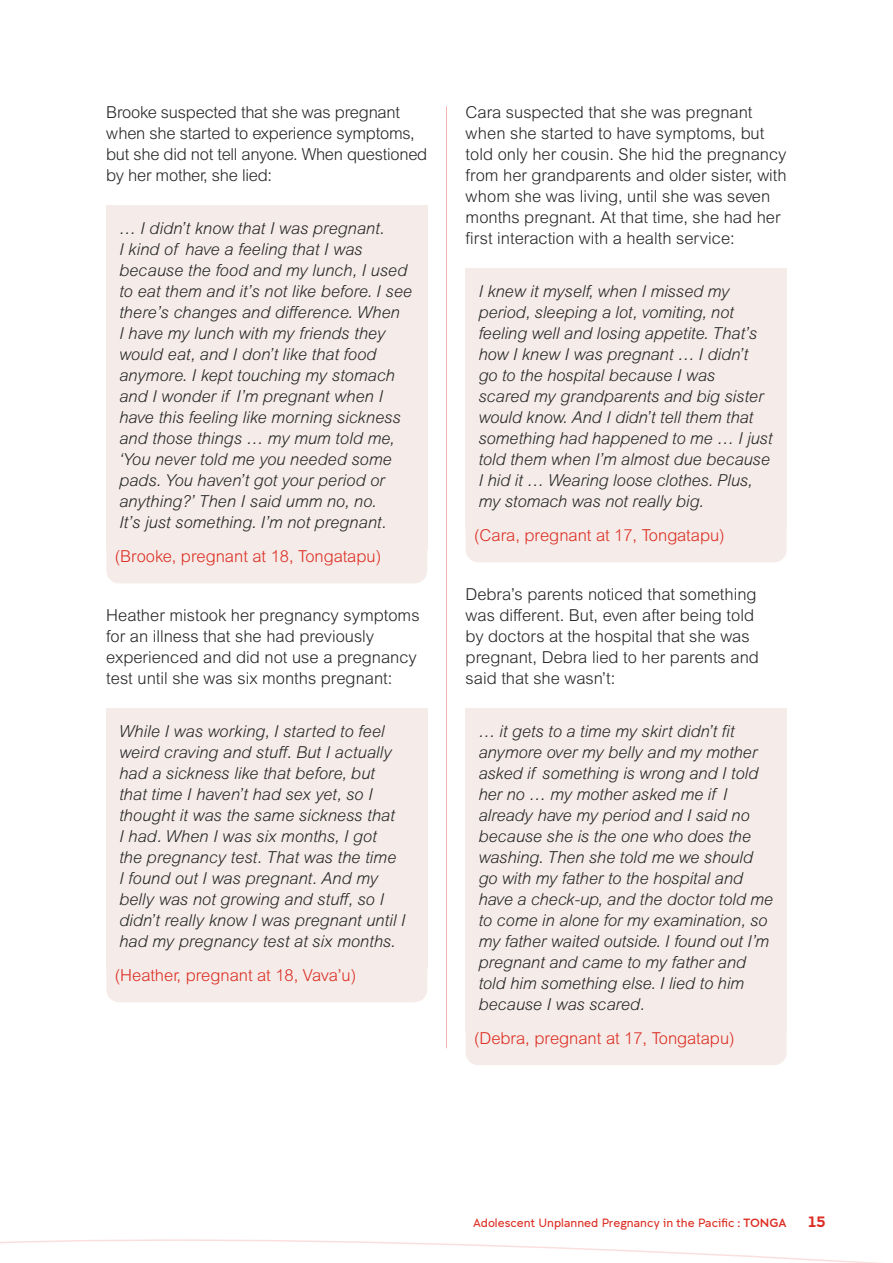
<style>
.page{position:relative;width:893px;height:1263px;background:#fff}
.page>*{position:absolute;margin:0;border:0;box-sizing:border-box;transform-origin:0 0}
.t1{font:italic 300 16.5px/21px "Arial MT Pro";letter-spacing:-.005em;color:#252627}
.t2{font:300 16.5px/21px "Arial MT Pro";color:#252627}
.t3{font:300 16.5px "Arial MT Pro";color:#dc2e23}
.t4{font:700 15px "Clancy";color:#dc2e23}
.t5{font:300 12px "Clancy";color:#dc2e23}
.s1{font-weight:400}
</style>
<div class="page">
<svg style="left:0;top:1239px;width:879px;height:24px"></svg>
<div style="left:106px;top:205px;width:321px;height:345px;background:#f5ece9"></div>
<div style="left:106px;top:550px;width:321px;height:33px;background:#f5ece9"></div>
<div style="left:106px;top:708px;width:321px;height:260px;background:#f5ece9"></div>
<div style="left:106px;top:968px;width:321px;height:34px;background:#f5ece9"></div>
<div style="left:466px;top:268px;width:321px;height:261px;background:#f5ece9"></div>
<div style="left:466px;top:529px;width:321px;height:33px;background:#f5ece9"></div>
<div style="left:466px;top:708px;width:321px;height:323px;background:#f5ece9"></div>
<div style="left:466px;top:1031px;width:321px;height:34px;background:#f5ece9"></div>
<hr style="left:446px;top:106px;width:1px;height:942px;background:#f2b5b0">
<p class="t2" style="left:106px;top:102px;width:323px">Brooke suspected that she was pregnant when she started to experience symptoms, but she did not tell anyone. When questioned by her mother, she lied:</p>
<p class="t1" style="left:119px;top:218px;width:294px">… I didn’t know that I was pregnant.<br>I kind of have a feeling that I was because the food and my lunch, I used to eat them and it’s not like before. I see there’s changes and difference. When<br>I have my lunch with my friends they would eat, and I don’t like that food anymore. I kept touching my stomach and I wonder if I’m pregnant when I have this feeling like morning sickness and those things … my mum told me, ‘You never told me you needed some pads. You haven’t got your period or anything?’ Then I said umm no, no.<br>It’s just something. I’m not pregnant.</p>
<p class="t3" style="left:115px;top:546px;width:268px">(Brooke, pregnant at 18, Tongatapu)</p>
<p class="t2" style="left:106px;top:605px;width:315px">Heather mistook her pregnancy symptoms for an illness that she had previously experienced and did not use a pregnancy test until she was six months pregnant:</p>
<p class="t1" style="left:119px;top:721px;width:288px">While I was working, I started to feel weird craving and stuff. But I actually had a sickness like that before, but that time I haven’t had sex yet, so I thought it was the same sickness that<br>I had. When I was six months, I got<br>the pregnancy test. That was the time<br>I found out I was pregnant. And my belly was not growing and stuff, so I didn’t really know I was pregnant until I had my pregnancy test at six months.</p>
<p class="t3" style="left:115px;top:965px;width:243px">(Heather, pregnant at 18, Vava’u)</p>
<p class="t2" style="left:466px;top:102px;width:323px">Cara suspected that she was pregnant when she started to have symptoms, but told only her cousin. She hid the pregnancy from her grandparents and older sister, with whom she was living, until she was seven months pregnant. At that time, she had her first interaction with a health service:</p>
<p class="t1" style="left:478px;top:281px;width:295px">I knew it myself, when I missed my period, sleeping a lot, vomiting, not feeling well and losing appetite. That’s how I knew I was pregnant … I didn’t<br>go to the hospital because I was<br>scared my grandparents and big sister would know. And I didn’t tell them that something had happened to me … I just told them when I’m almost due because I hid it … Wearing loose clothes. Plus, my stomach was not really big.</p>
<p class="t3" style="left:474px;top:525px;width:252px">(Cara, pregnant at 17, Tongatapu)</p>
<p class="t2" style="left:466px;top:584px;width:295px">Debra’s parents noticed that something was different. But, even after being told by doctors at the hospital that she was pregnant, Debra lied to her parents and said that she wasn’t:</p>
<p class="t1" style="left:478px;top:721px;width:296px">… it gets to a time my skirt didn’t fit anymore over my belly and my mother asked if something is wrong and I told her no … my mother asked me if I already have my period and I said no because she is the one who does the washing. Then she told me we should go with my father to the hospital and have a check-up, and the doctor told me to come in alone for my examination, so my father waited outside. I found out I’m pregnant and came to my father and told him something else. I lied to him because I was scared.</p>
<p class="t3" style="left:474px;top:1028px;width:262px">(Debra, pregnant at 17, Tongatapu)</p>
<p class="t5" style="left:473px;top:1216px;width:315px">Adolescent Unplanned Pregnancy in the Pacific <span class="s1">: TONGA</span></p>
<p class="t4" style="left:808px;top:1213px;width:19px">15</p>
</div>
